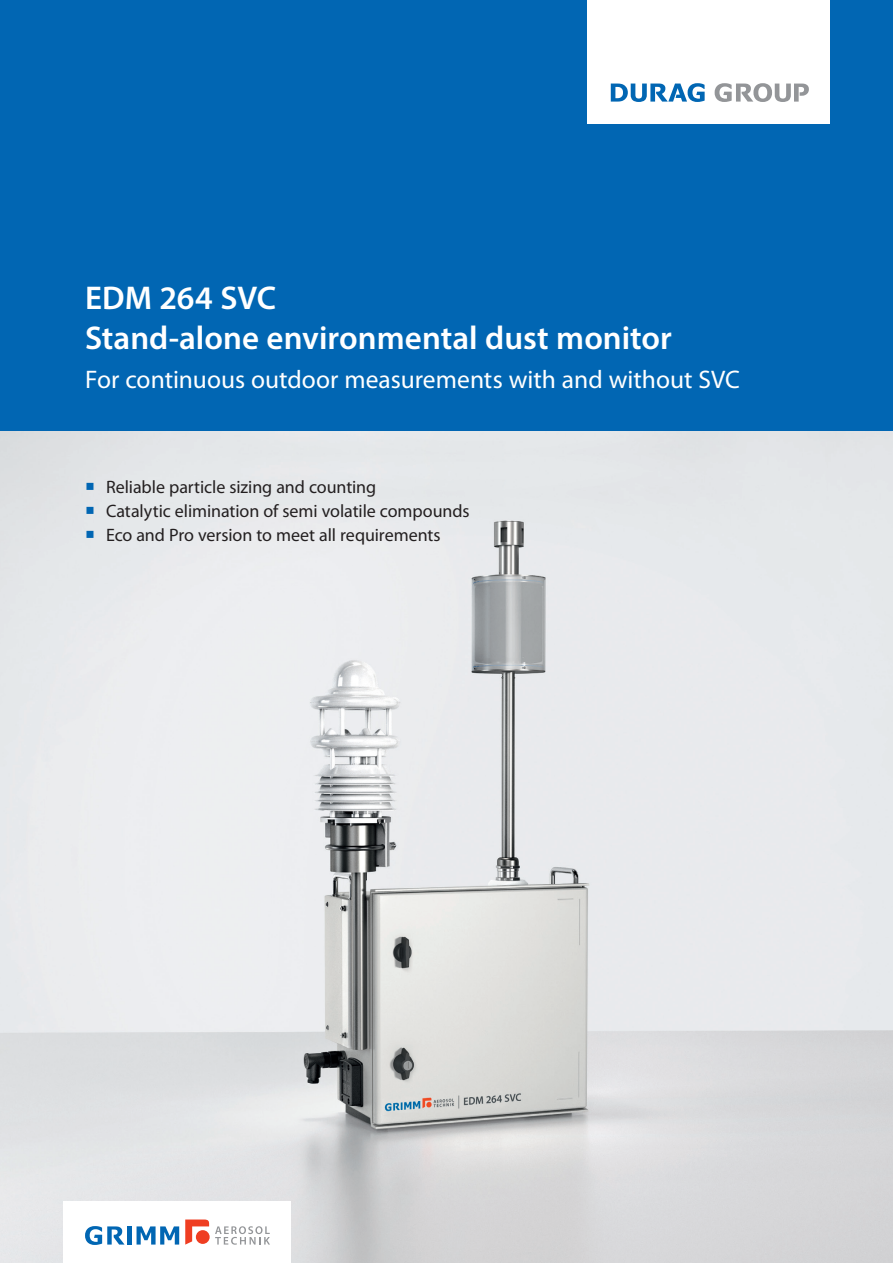
<style>
.page{position:relative;width:893px;height:1263px;background:#fff}
.page>*{position:absolute;margin:0;border:0;box-sizing:border-box;transform-origin:0 0}
.t1{font:600 33px/39.6px "Myriad Pro";color:#fff}
.t2{font:25.5px "Myriad Pro";color:#fff}
.t3{font:18px "Myriad Pro";letter-spacing:-.005em;color:#231f20}
.s1{color:#0166b3}
</style>
<div class="page">
<img style="left:0;top:430px;width:893px;height:833px">
<div style="left:0;top:0;width:893px;height:430px;background:#0166b3"></div>
<div style="left:587px;top:0;width:242px;height:123px;background:#fff"></div>
<div style="left:64px;top:1201px;width:227px;height:62px;background:#fff"></div>
<svg style="left:611px;top:83px;width:94px;height:19px"></svg>
<svg style="left:715px;top:83px;width:94px;height:19px"></svg>
<svg style="left:85px;top:1226px;width:40px;height:19px"></svg>
<div style="left:127px;top:1226px;width:5px;height:18px;background:#0166b3"></div>
<svg style="left:215px;top:1226px;width:55px;height:19px"></svg>
<svg style="left:185px;top:1219px;width:24px;height:25px"></svg>
<div style="left:196px;top:1230px;width:14px;height:14px;background:#ef3e22;border-radius:50%"></div>
<svg style="left:137px;top:1226px;width:42px;height:18px"></svg>
<svg style="left:95px;top:493px;width:18px;height:1px"></svg>
<svg style="left:95px;top:517px;width:18px;height:1px"></svg>
<svg style="left:95px;top:541px;width:18px;height:1px"></svg>
<h1 class="t1" style="left:85px;top:278px;width:588px">EDM 264 SVC<br>Stand-alone environmental dust monitor</h1>
<h2 class="t2" style="left:85px;top:364px;width:656px">For continuous outdoor measurements with and without SVC</h2>
<p class="t3" style="left:85px;top:476px;width:293px"><span class="s1">○</span> Reliable particle sizing and counting</p>
<p class="t3" style="left:85px;top:500px;width:386px"><span class="s1">○</span> Catalytic elimination of semi volatile compounds</p>
<p class="t3" style="left:85px;top:524px;width:357px"><span class="s1">○</span> Eco and Pro version to meet all requirements</p>
</div>
